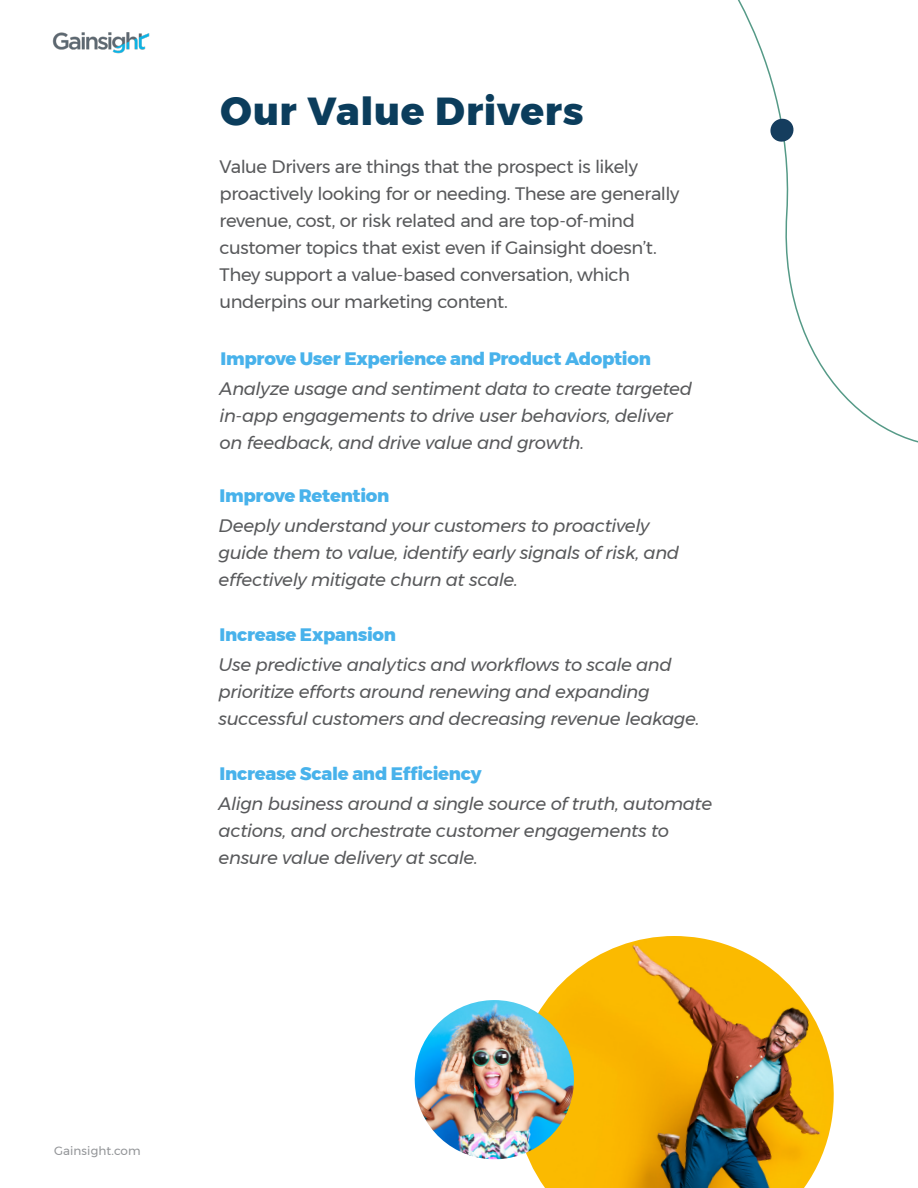
<style>
.page{position:relative;width:918px;height:1188px;background:#fff}
.page>*{position:absolute;margin:0;border:0;box-sizing:border-box;transform-origin:0 0}
.t1{font:800 39px "Montserrat";letter-spacing:.02em;color:#0b3d5c}
.t2{font:italic 18px/27px "Montserrat";letter-spacing:-.02em;color:#58595b}
.t3{font:18px/27px "Montserrat";letter-spacing:-.02em;color:#58595b}
.t4{font:800 18px "Montserrat";letter-spacing:-.015em;color:#48b2eb}
.t5{font:12px "Montserrat";letter-spacing:.01em;color:#939598}
</style>
<div class="page">
<img style="left:52px;top:32px;width:98px;height:22px">
<img style="left:529px;top:936px;width:305px;height:252px">
<img style="left:414px;top:1000px;width:162px;height:161px">
<svg style="left:738px;top:0;width:180px;height:443px"></svg>
<svg style="left:769px;top:117px;width:26px;height:26px"></svg>
<h1 class="t1" style="left:221px;top:79px;width:365px">Our Value Drivers</h1>
<p class="t3" style="left:220px;top:153px;width:461px">Value Drivers are things that the prospect is likely proactively looking for or needing. These are generally revenue, cost, or risk related and are top-of-mind customer topics that exist even if Gainsight doesn’t.<br>They support a value-based conversation, which underpins our marketing content.</p>
<p class="t4" style="left:221px;top:344px;width:432px">Improve User Experience and Product Adoption</p>
<p class="t2" style="left:220px;top:375px;width:474px">Analyze usage and sentiment data to create targeted in-app engagements to drive user behaviors, deliver on feedback, and drive value and growth.</p>
<p class="t4" style="left:220px;top:481px;width:171px">Improve Retention</p>
<p class="t2" style="left:219px;top:512px;width:462px">Deeply understand your customers to proactively guide them to value, identify early signals of risk, and effectively mitigate churn at scale.</p>
<p class="t4" style="left:220px;top:620px;width:178px">Increase Expansion</p>
<p class="t2" style="left:219px;top:651px;width:482px">Use predictive analytics and workflows to scale and prioritize efforts around renewing and expanding successful customers and decreasing revenue leakage.</p>
<p class="t4" style="left:220px;top:759px;width:264px">Increase Scale and Efficiency</p>
<p class="t2" style="left:219px;top:790px;width:495px">Align business around a single source of truth, automate actions, and orchestrate customer engagements to ensure value delivery at scale.</p>
<p class="t5" style="left:54px;top:1141px;width:88px">Gainsight.com</p>
</div>
